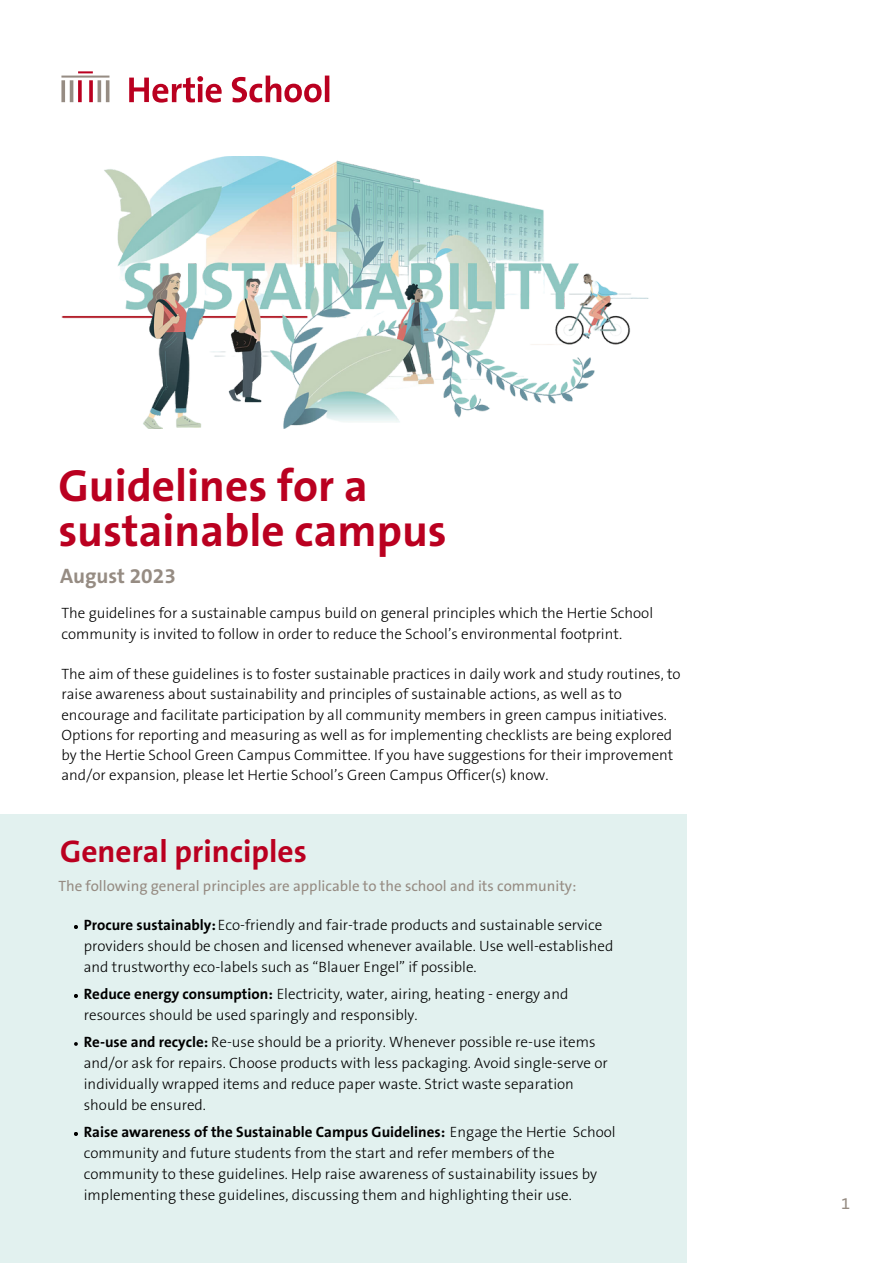
<style>
.page{position:relative;width:893px;height:1264px;background:#fff}
.page>*{position:absolute;margin:0;border:0;box-sizing:border-box;transform-origin:0 0}
.t1{font:700 45.3px/45.3px "The Sans B W7";color:#ba0020}
.t2{font:700 31.5px "The Sans B W7";color:#ba0020}
.t3{font:700 21px "The Sans B W7";color:#968c83}
.t4{font:16.5px "The Sans B W5 Plain";color:#968c83}
.t5{font:300 15px/20.2px "The Sans B W3";color:#000}
.t6{font:15px "The Sans B W5 Plain";color:#968c83}
.t7{font:700 15px "The Sans B W7";color:#000}
.s1{font-family:"The Sans B W7";font-weight:700}
.s2{font-family:"The Sans B W3";font-weight:300}
</style>
<div class="page">
<div style="left:0;top:814px;width:686px;height:448px;background:#e2f1ef"></div>
<svg style="left:61px;top:71px;width:269px;height:32px"></svg>
<img style="left:61px;top:157px;width:588px;height:272px">
<svg style="left:74px;top:1042px;width:4px;height:3px"></svg>
<svg style="left:74px;top:925px;width:4px;height:3px"></svg>
<svg style="left:74px;top:994px;width:4px;height:3px"></svg>
<svg style="left:74px;top:1132px;width:4px;height:3px"></svg>
<p class="t1" style="left:58px;top:467px;width:390px">Guidelines for a sustainable campus</p>
<p class="t3" style="left:60px;top:567px;width:117px">August 2023</p>
<p class="t5" style="left:61px;top:604px;width:593px">The guidelines for a sustainable campus build on general principles which the Hertie School community is invited to follow in order to reduce the School’s environmental footprint.</p>
<p class="t5" style="left:61px;top:665px;width:620px">The aim of these guidelines is to foster sustainable practices in daily work and study routines, to raise awareness about sustainability and principles of sustainable actions, as well as to encourage and facilitate participation by all community members in green campus initiatives.</p>
<p class="t5" style="left:61px;top:726px;width:613px;text-align:justify">Options for reporting and measuring as well as for implementing checklists are being explored by the Hertie School Green Campus Committee. If you have suggestions for their improvement and/or expansion, please let Hertie School’s Green Campus Officer(s) know.</p>
<p class="t2" style="left:60px;top:838px;width:248px">General principles</p>
<p class="t6" style="left:58px;top:879px;width:519px">The following general principles are applicable to the school and its community:</p>
<p class="t5" style="left:84px;top:916px;width:520px"><span class="s1">Procure sustainably:</span>Eco-friendly and fair-trade products and sustainable service</p>
<p class="t5" style="left:84px;top:937px;width:531px;line-height:21px">providers should be chosen and licensed whenever available. Use well-established and trustworthy eco-labels such as “Blauer Engel” if possible.</p>
<p class="t5" style="left:84px;top:985px;width:486px"><span class="s1">Reduce energy consumption:</span> Electricity, water, airing, heating - energy and</p>
<p class="t5" style="left:84px;top:1033px;width:513px"><span class="s1">Re-use and recycle:</span> Re-use should be a priority. Whenever possible re-use items</p>
<p class="t5" style="left:84px;top:1006px;width:335px">resources should be used sparingly and responsibly.</p>
<p class="t5" style="left:84px;top:1054px;width:525px;line-height:21px">and/or ask for repairs. Choose products with less packaging. Avoid single-serve or individually wrapped items and reduce paper waste. Strict waste separation should be ensured.</p>
<p class="t7" style="left:84px;top:1126px;width:533px">Raise awareness of the Sustainable Campus Guidelines: <span class="s2">Engage the Hertie School</span></p>
<p class="t5" style="left:84px;top:1144px;width:515px;line-height:21px">community and future students from the start and refer members of the community to these guidelines. Help raise awareness of sustainability issues by implementing these guidelines, discussing them and highlighting their use.</p>
<p class="t4" style="left:841px;top:1196px;width:11px">1</p>
</div>
